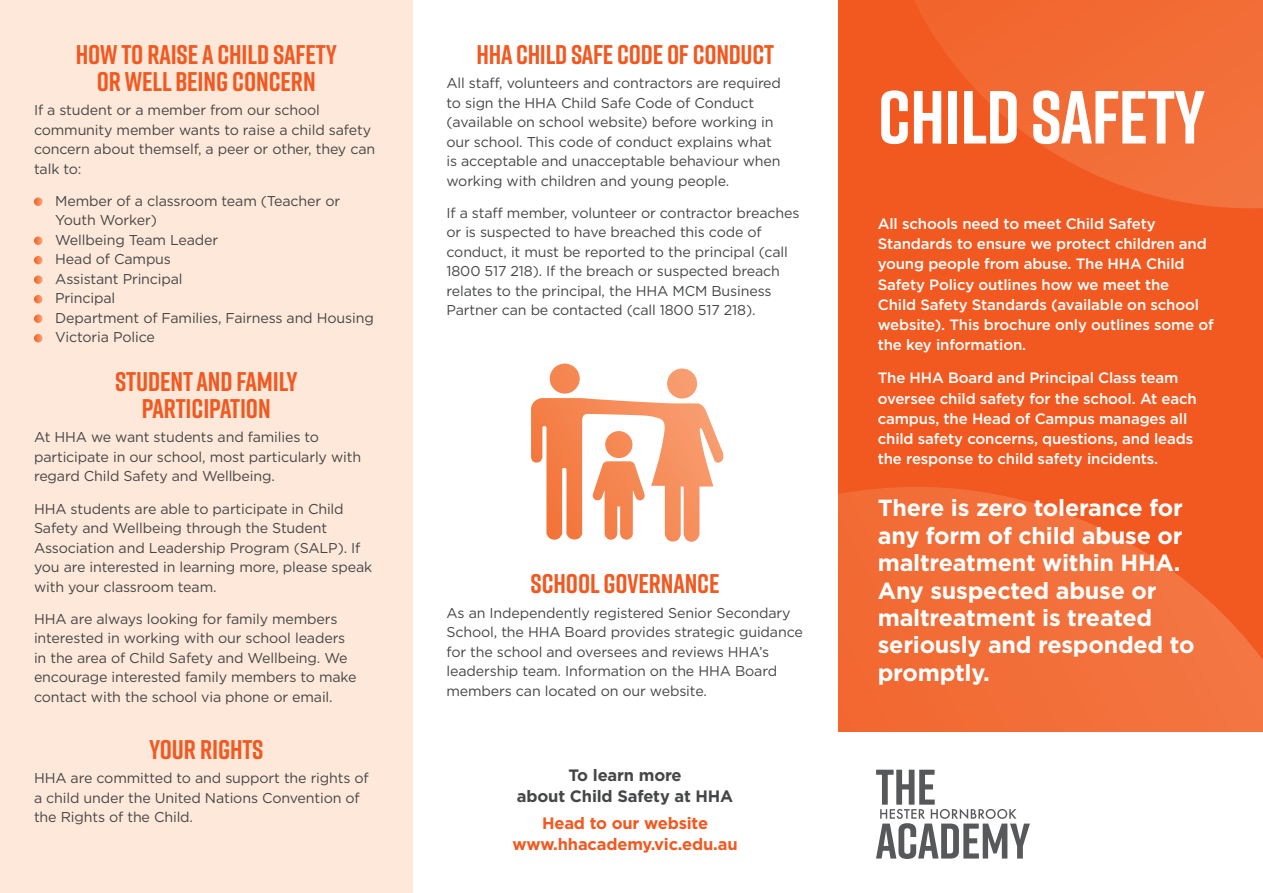
<style>
.page{position:relative;width:1263px;height:893px;background:#fff}
.page>*{position:absolute;margin:0;border:0;box-sizing:border-box;transform-origin:0 0}
.t1{font:700 75px "Rift";letter-spacing:-.01em;color:#fff}
.Subheader{font:700 27px/27px "Rift";letter-spacing:-.005em;color:#f15921;text-align:center}
.t2{font:700 23.4px/27.5px "Gotham";letter-spacing:-.01em;color:#fff}
.t3{font:700 16.5px "Gotham";letter-spacing:-.01em;color:#f15921}
.t4{font:700 16.5px/21px "Gotham";letter-spacing:-.01em;color:#454647;text-align:center}
.t5{font:500 15px/20.2px "Gotham";letter-spacing:-.01em;color:#fff}
.Grey_Body{font:14.25px/19.5px "Gotham";letter-spacing:-.01em;color:#454647}
</style>
<div class="page">
<div style="left:838px;top:0;width:425px;height:733px;background:#f15921"></div>
<svg style="left:838px;top:487px;width:425px;height:246px"></svg>
<svg style="left:915px;top:0;width:348px;height:208px"></svg>
<svg style="left:876px;top:770px;width:154px;height:89px"></svg>
<svg style="left:531px;top:364px;width:193px;height:178px"></svg>
<div style="left:0;top:0;width:412px;height:893px;background:#fee8d9"></div>
<svg style="left:34px;top:197px;width:9px;height:9px"></svg>
<svg style="left:34px;top:236px;width:9px;height:9px"></svg>
<svg style="left:34px;top:256px;width:9px;height:8px"></svg>
<svg style="left:34px;top:275px;width:9px;height:9px"></svg>
<svg style="left:34px;top:295px;width:9px;height:8px"></svg>
<svg style="left:34px;top:314px;width:9px;height:9px"></svg>
<svg style="left:34px;top:334px;width:9px;height:8px"></svg>
<p class="Subheader" style="left:76px;top:40px;width:262px">HOW TO RAISE A CHILD SAFETY<br>OR WELL BEING CONCERN</p>
<p class="Grey_Body" style="left:34px;top:100px;width:343px">If a student or a member from our school community member wants to raise a child safety concern about themself, a peer or other, they can talk to:</p>
<p class="Grey_Body" style="left:55px;top:191px;width:286px">Member of a classroom team (Teacher or<br>Youth Worker)</p>
<p class="Grey_Body" style="left:55px;top:230px;width:165px">Wellbeing Team Leader</p>
<p class="Grey_Body" style="left:55px;top:249px;width:117px">Head of Campus</p>
<p class="Grey_Body" style="left:55px;top:269px;width:129px">Assistant Principal</p>
<p class="Grey_Body" style="left:55px;top:288px;width:62px">Principal</p>
<p class="Grey_Body" style="left:55px;top:308px;width:320px">Department of Families, Fairness and Housing</p>
<p class="Grey_Body" style="left:55px;top:327px;width:101px">Victoria Police</p>
<p class="Subheader" style="left:115px;top:367px;width:184px">STUDENT AND FAMILY<br>PARTICIPATION</p>
<p class="Grey_Body" style="left:34px;top:427px;width:329px">At HHA we want students and families to participate in our school, most particularly with regard Child Safety and Wellbeing.</p>
<p class="Grey_Body" style="left:34px;top:498px;width:340px">HHA students are able to participate in Child Safety and Wellbeing through the Student Association and Leadership Program (SALP). If you are interested in learning more, please speak with your classroom team.</p>
<p class="Grey_Body" style="left:34px;top:609px;width:324px">HHA are always looking for family members interested in working with our school leaders in the area of Child Safety and Wellbeing. We encourage interested family members to make contact with the school via phone or email.</p>
<p class="Subheader" style="left:149px;top:735px;width:116px">YOUR RIGHTS</p>
<p class="Grey_Body" style="left:34px;top:768px;width:336px">HHA are committed to and support the rights of a child under the United Nations Convention of the Rights of the Child.</p>
<p class="Subheader" style="left:476px;top:40px;width:299px">HHA CHILD SAFE CODE OF CONDUCT</p>
<p class="Grey_Body" style="left:446px;top:73px;width:336px">All staff, volunteers and contractors are required to sign the HHA Child Safe Code of Conduct (available on school website) before working in our school. This code of conduct explains what is acceptable and unacceptable behaviour when working with children and young people.</p>
<p class="Grey_Body" style="left:446px;top:203px;width:355px">If a staff member, volunteer or contractor breaches or is suspected to have breached this code of conduct, it must be reported to the principal (call 1800 517 218). If the breach or suspected breach relates to the principal, the HHA MCM Business Partner can be contacted (call 1800 517 218).</p>
<p class="Subheader" style="left:531px;top:570px;width:190px">SCHOOL GOVERNANCE</p>
<p class="Grey_Body" style="left:446px;top:602px;width:358px">As an Independently registered Senior Secondary School, the HHA Board provides strategic guidance for the school and oversees and reviews HHA’s leadership team. Information on the HHA Board members can located on our website.</p>
<p class="t4" style="left:517px;top:765px;width:218px">To learn more<br>about Child Safety at HHA</p>
<p class="t3" style="left:542px;top:813px;width:168px">Head to our website</p>
<p class="t3" style="left:513px;top:834px;width:227px">www.hhacademy.vic.edu.au</p>
<p class="t1" style="left:878px;top:64px;width:329px">CHILD SAFETY</p>
<p class="t5" style="left:878px;top:213px;width:338px">All schools need to meet Child Safety Standards to ensure we protect children and young people from abuse. The HHA Child Safety Policy outlines how we meet the<br>Child Safety Standards (available on school website). This brochure only outlines some of the key information.</p>
<p class="t5" style="left:878px;top:368px;width:321px">The HHA Board and Principal Class team oversee child safety for the school. At each campus, the Head of Campus manages all child safety concerns, questions, and leads the response to child safety incidents.</p>
<p class="t2" style="left:878px;top:494px;width:318px">There is zero tolerance for any form of child abuse or maltreatment within HHA.<br>Any suspected abuse or maltreatment is treated seriously and responded to promptly.</p>
</div>
